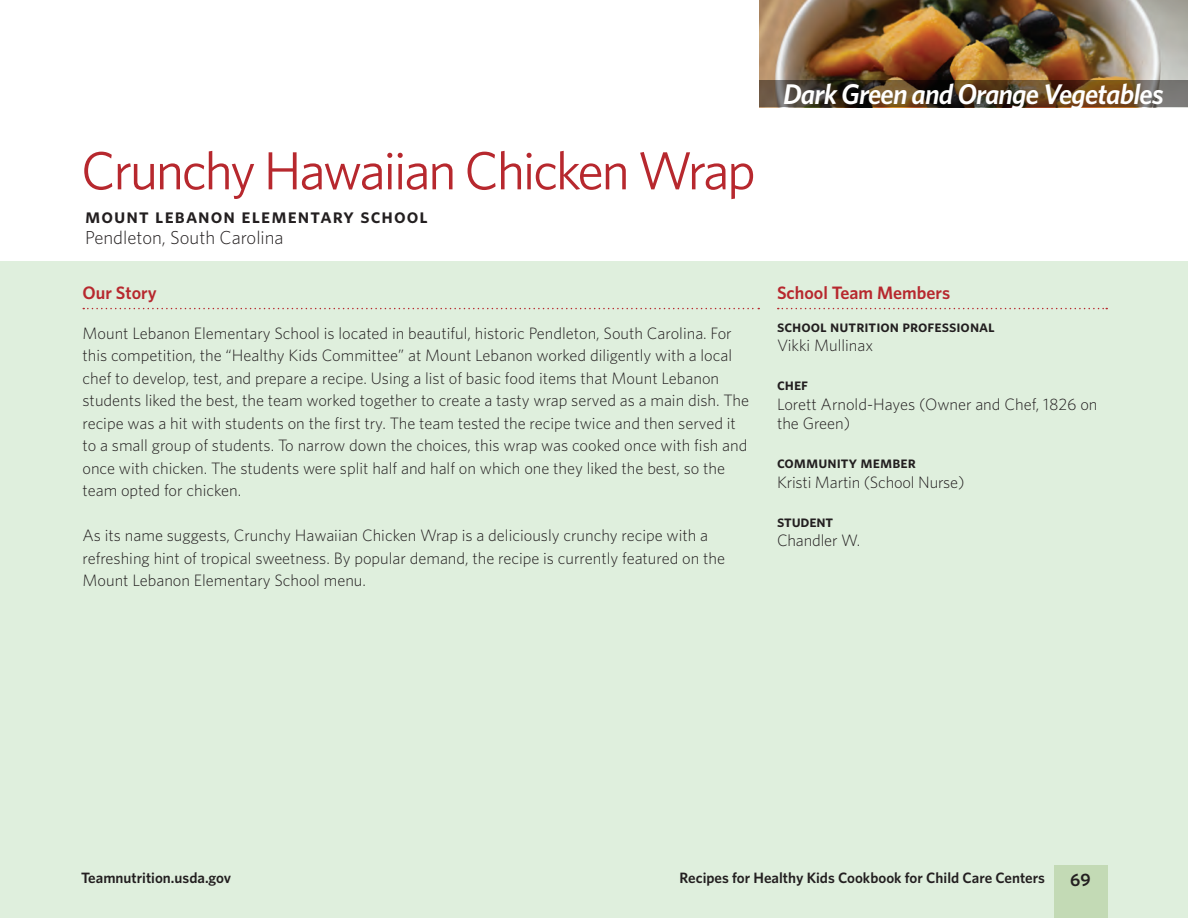
<style>
.page{position:relative;width:1188px;height:918px;background:#fff}
.page>*{position:absolute;margin:0;border:0;box-sizing:border-box;transform-origin:0 0}
.t1{font:53.7px "Whitney HTF";letter-spacing:-.04em;color:#b7282e}
.t2{font:italic 600 28.5px "Whitney HTF";letter-spacing:-.03em;color:#fff}
.t3{font:20.7px "Whitney HTF Semi Bold SC";letter-spacing:.05em;color:#231f20}
.t4{font:300 18.75px "Whitney HTF";color:#231f20}
.Sub1{font:600 18px "Whitney HTF";color:#b7282e}
.t5{font:600 18px "Whitney HTF";color:#231f20}
.t6{font:300 16.5px/22.5px "Whitney HTF";color:#231f20}
.t7{font:16.5px "Whitney HTF Semi Bold SC";color:#231f20}
.t8{font:600 15px "Whitney HTF";color:#231f20}
</style>
<div class="page">
<img style="left:759px;top:0;width:429px;height:80px">
<div style="left:0;top:261px;width:1188px;height:657px;background:#dfefdd"></div>
<div style="left:1054px;top:865px;width:54px;height:53px;background:#c3dab5"></div>
<svg style="left:759px;top:80px;width:429px;height:27px;background:#54402a"></svg>
<svg style="left:83px;top:308px;width:676px;height:1px"></svg>
<svg style="left:778px;top:308px;width:329px;height:1px"></svg>
<p class="t1" style="left:81px;top:139px;width:676px">Crunchy Hawaiian Chicken Wrap</p>
<p class="t3" style="left:85px;top:203px;width:344px">mount lebanon elementary school</p>
<p class="t4" style="left:85px;top:227px;width:200px">Pendleton, South Carolina</p>
<p class="Sub1" style="left:82px;top:282px;width:76px">Our Story</p>
<p class="t6" style="left:82px;top:322px;width:668px">Mount Lebanon Elementary School is located in beautiful, historic Pendleton, South Carolina. For this competition, the “Healthy Kids Committee” at Mount Lebanon worked diligently with a local chef to develop, test, and prepare a recipe. Using a list of basic food items that Mount Lebanon students liked the best, the team worked together to create a tasty wrap served as a main dish. The recipe was a hit with students on the first try. The team tested the recipe twice and then served it to a small group of students. To narrow down the choices, this wrap was cooked once with fish and once with chicken. The students were split half and half on which one they liked the best, so the team opted for chicken.</p>
<p class="t6" style="left:82px;top:524px;width:644px">As its name suggests, Crunchy Hawaiian Chicken Wrap is a deliciously crunchy recipe with a refreshing hint of tropical sweetness. By popular demand, the recipe is currently featured on the<br>Mount Lebanon Elementary School menu.</p>
<h2 class="t2" style="left:783px;top:77px;width:382px">Dark Green and Orange Vegetables</h2>
<p class="Sub1" style="left:777px;top:282px;width:175px">School Team Members</p>
<p class="t7" style="left:777px;top:316px;width:219px">school nutrition professional</p>
<p class="t6" style="left:777px;top:334px;width:98px">Vikki Mullinax</p>
<p class="t7" style="left:777px;top:375px;width:33px">chef</p>
<p class="t6" style="left:777px;top:394px;width:322px;line-height:19.5px">Lorett Arnold-Hayes (Owner and Chef, 1826 on the Green)</p>
<p class="t7" style="left:777px;top:453px;width:140px">community member</p>
<p class="t6" style="left:777px;top:471px;width:189px">Kristi Martin (School Nurse)</p>
<p class="t7" style="left:777px;top:511px;width:58px">student</p>
<p class="t6" style="left:777px;top:529px;width:85px">Chandler W.</p>
<p class="t8" style="left:81px;top:869px;width:152px">Teamnutrition.usda.gov</p>
<p class="t8" style="left:680px;top:869px;width:367px">Recipes for Healthy Kids Cookbook for Child Care Centers</p>
<p class="t5" style="left:1070px;top:869px;width:22px">69</p>
</div>
